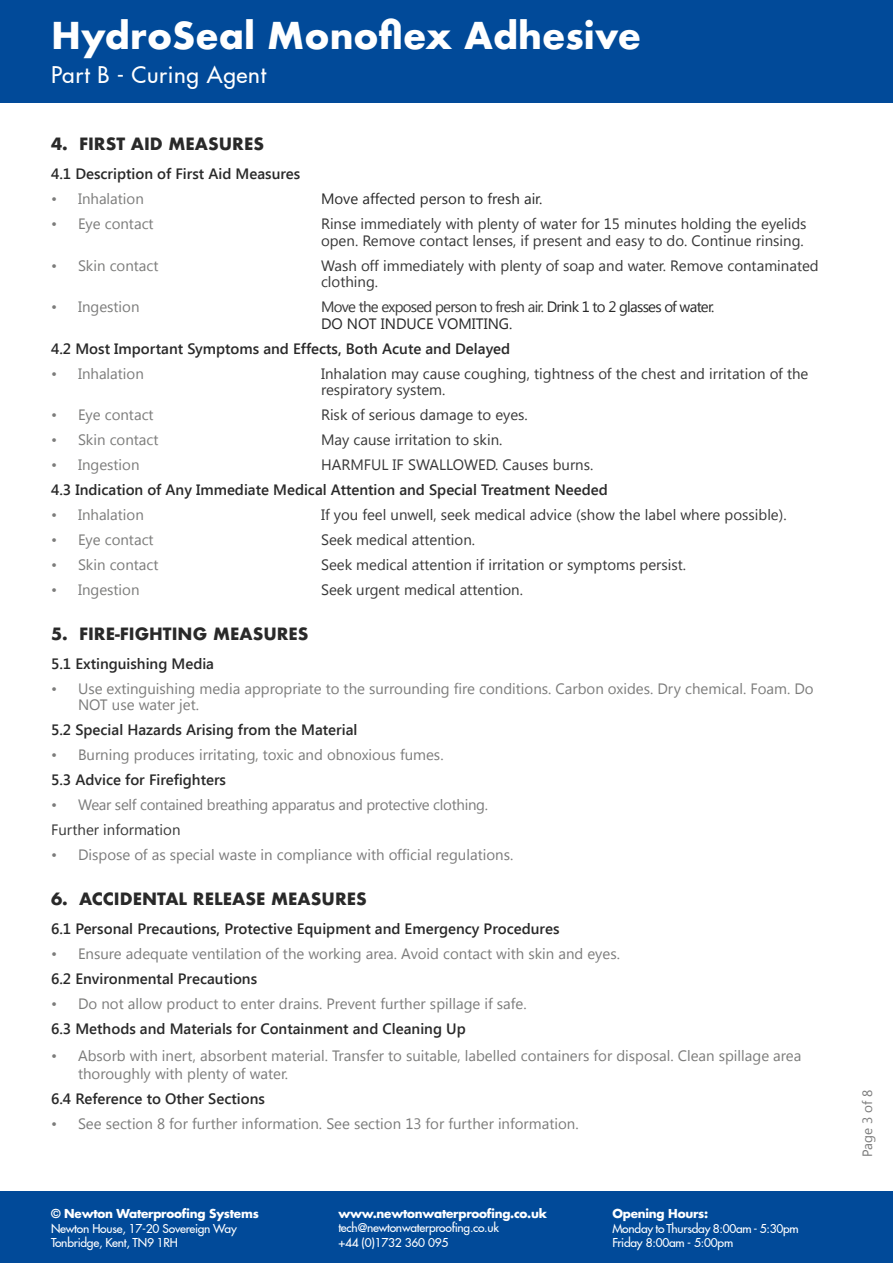
<style>
.page{position:relative;width:893px;height:1263px;background:#fff}
.page>*{position:absolute;margin:0;border:0;box-sizing:border-box;transform-origin:0 0}
.t1{font:700 36px "Futura";color:#fff}
.t2{font:500 22.5px "Futura LT Pro";letter-spacing:.03em;color:#fff}
.t3{font:700 16.5px "Futura";color:#292929}
.t4{font:15px/16.5px "Segoe UI";color:#7c7c7b}
.t5{font:15px/16.5px "Segoe UI";color:#383838}
.t6{font:600 15px "Segoe UI";color:#292929}
.t7{font:15px/16.5px "Segoe UI";letter-spacing:-.045em;color:#292929}
.t8{font:15px "Segoe UI";color:#7b7b7b}
.t9{font:15px "Segoe UI";letter-spacing:-.02em;color:#7b7b7b}
.t10{font:15px "Segoe UI";color:#292929}
.t11{font:13.5px "Segoe UI";letter-spacing:-.01em;color:#7b7b7b}
.t12{font:500 12px/14.4px "Futura LT Pro";letter-spacing:-.02em;color:#fff}
.t13{font:700 12px "Futura LT Pro";letter-spacing:-.02em;color:#fff}
.s1{color:#383838}
</style>
<div class="page">
<div style="left:0;top:0;width:893px;height:103px;background:#014a99"></div>
<div style="left:0;top:1191px;width:893px;height:72px;background:#014a99"></div>
<h1 class="t1" style="left:51px;top:10px;width:591px">HydroSeal Monoflex Adhesive</h1>
<h2 class="t2" style="left:51px;top:58px;width:217px">Part B - Curing Agent</h2>
<p class="t3" style="left:51px;top:132px;width:215px">4. FIRST AID MEASURES</p>
<p class="t6" style="left:51px;top:163px;width:251px">4.1 Description of First Aid Measures</p>
<p class="t4" style="left:51px;top:190px;width:94px">• Inhalation</p>
<p class="t10" style="left:321px;top:188px;width:223px">Move affected person to fresh air.</p>
<p class="t4" style="left:51px;top:215px;width:104px">• Eye contact</p>
<p class="t5" style="left:321px;top:215px;width:487px">Rinse immediately with plenty of water for 15 minutes holding the eyelids open. Remove contact lenses, if present and easy to do. Continue rinsing.</p>
<p class="t4" style="left:51px;top:256px;width:109px">• Skin contact</p>
<p class="t5" style="left:321px;top:256px;width:499px">Wash off immediately with plenty of soap and water. Remove contaminated clothing.</p>
<p class="t4" style="left:51px;top:298px;width:90px">• Ingestion</p>
<p class="t7" style="left:321px;top:298px;width:395px"><span class="s1">Move the exposed person to fresh air.</span> Drink 1 to 2 glasses of water.<br>DO NOT INDUCE VOMITING.</p>
<p class="t6" style="left:51px;top:338px;width:461px">4.2 Most Important Symptoms and Effects, Both Acute and Delayed</p>
<p class="t4" style="left:51px;top:364px;width:94px">• Inhalation</p>
<p class="t5" style="left:321px;top:364px;width:489px">Inhalation may cause coughing, tightness of the chest and irritation of the respiratory system.</p>
<p class="t4" style="left:51px;top:406px;width:104px">• Eye contact</p>
<p class="t5" style="left:321px;top:406px;width:208px">Risk of serious damage to eyes.</p>
<p class="t4" style="left:51px;top:431px;width:109px">• Skin contact</p>
<p class="t5" style="left:321px;top:431px;width:183px">May cause irritation to skin.</p>
<p class="t4" style="left:51px;top:456px;width:90px">• Ingestion</p>
<p class="t5" style="left:321px;top:456px;width:274px">HARMFUL IF SWALLOWED. Causes burns.</p>
<p class="t6" style="left:51px;top:479px;width:558px">4.3 Indication of Any Immediate Medical Attention and Special Treatment Needed</p>
<p class="t4" style="left:51px;top:506px;width:94px">• Inhalation</p>
<p class="t5" style="left:321px;top:506px;width:467px">If you feel unwell, seek medical advice (show the label where possible).</p>
<p class="t4" style="left:51px;top:531px;width:104px">• Eye contact</p>
<p class="t5" style="left:321px;top:531px;width:156px">Seek medical attention.</p>
<p class="t4" style="left:51px;top:556px;width:109px">• Skin contact</p>
<p class="t5" style="left:321px;top:556px;width:367px">Seek medical attention if irritation or symptoms persist.</p>
<p class="t4" style="left:51px;top:581px;width:90px">• Ingestion</p>
<p class="t5" style="left:321px;top:581px;width:203px">Seek urgent medical attention.</p>
<p class="t3" style="left:51px;top:621px;width:259px">5. FIRE-FIGHTING MEASURES</p>
<p class="t6" style="left:51px;top:653px;width:165px">5.1 Extinguishing Media</p>
<p class="t4" style="left:78px;top:680px;width:737px;text-indent:-27px">• Use extinguishing media appropriate to the surrounding fire conditions. Carbon oxides. Dry chemical. Foam. Do<br>NOT use water jet.</p>
<p class="t6" style="left:51px;top:720px;width:308px">5.2 Special Hazards Arising from the Material</p>
<p class="t4" style="left:51px;top:746px;width:394px">• Burning produces irritating, toxic and obnoxious fumes.</p>
<p class="t6" style="left:51px;top:770px;width:177px">5.3 Advice for Firefighters</p>
<p class="t9" style="left:51px;top:795px;width:438px">• Wear self contained breathing apparatus and protective clothing.</p>
<p class="t5" style="left:51px;top:821px;width:131px">Further information</p>
<p class="t8" style="left:51px;top:845px;width:464px">• Dispose of as special waste in compliance with official regulations.</p>
<p class="t3" style="left:51px;top:887px;width:317px">6. ACCIDENTAL RELEASE MEASURES</p>
<p class="t6" style="left:51px;top:918px;width:510px">6.1 Personal Precautions, Protective Equipment and Emergency Procedures</p>
<p class="t4" style="left:51px;top:945px;width:570px">• Ensure adequate ventilation of the working area. Avoid contact with skin and eyes.</p>
<p class="t6" style="left:51px;top:968px;width:208px">6.2 Environmental Precautions</p>
<p class="t4" style="left:51px;top:995px;width:477px">• Do not allow product to enter drains. Prevent further spillage if safe.</p>
<p class="t6" style="left:51px;top:1018px;width:416px">6.3 Methods and Materials for Containment and Cleaning Up</p>
<p class="t4" style="left:78px;top:1046px;width:725px;line-height:18px;text-indent:-27px">• Absorb with inert, absorbent material. Transfer to suitable, labelled containers for disposal. Clean spillage area thoroughly with plenty of water.</p>
<p class="t6" style="left:51px;top:1088px;width:215px">6.4 Reference to Other Sections</p>
<p class="t4" style="left:51px;top:1114px;width:529px">• See section 8 for further information. See section 13 for further information.</p>
<p class="t13" style="left:51px;top:1204px;width:209px">© Newton Waterproofing Systems</p>
<p class="t12" style="left:51px;top:1220px;width:187px">Newton House, 17-20 Sovereign Way<br>Tonbridge, Kent, TN9 1RH</p>
<p class="t13" style="left:338px;top:1204px;width:210px">www.newtonwaterproofing.co.uk</p>
<p class="t12" style="left:338px;top:1220px;width:162px">tech@newtonwaterproofing.co.uk +44 (0)1732 360 095</p>
<p class="t13" style="left:612px;top:1204px;width:97px">Opening Hours:</p>
<p class="t12" style="left:612px;top:1220px;width:188px">Monday to Thursday 8:00am - 5:30pm<br>Friday 8:00am - 5:00pm</p>
<p class="t11" style="left:858px;top:1157px;width:68px;rotate:-90deg">Page 3 of 8</p>
</div>
